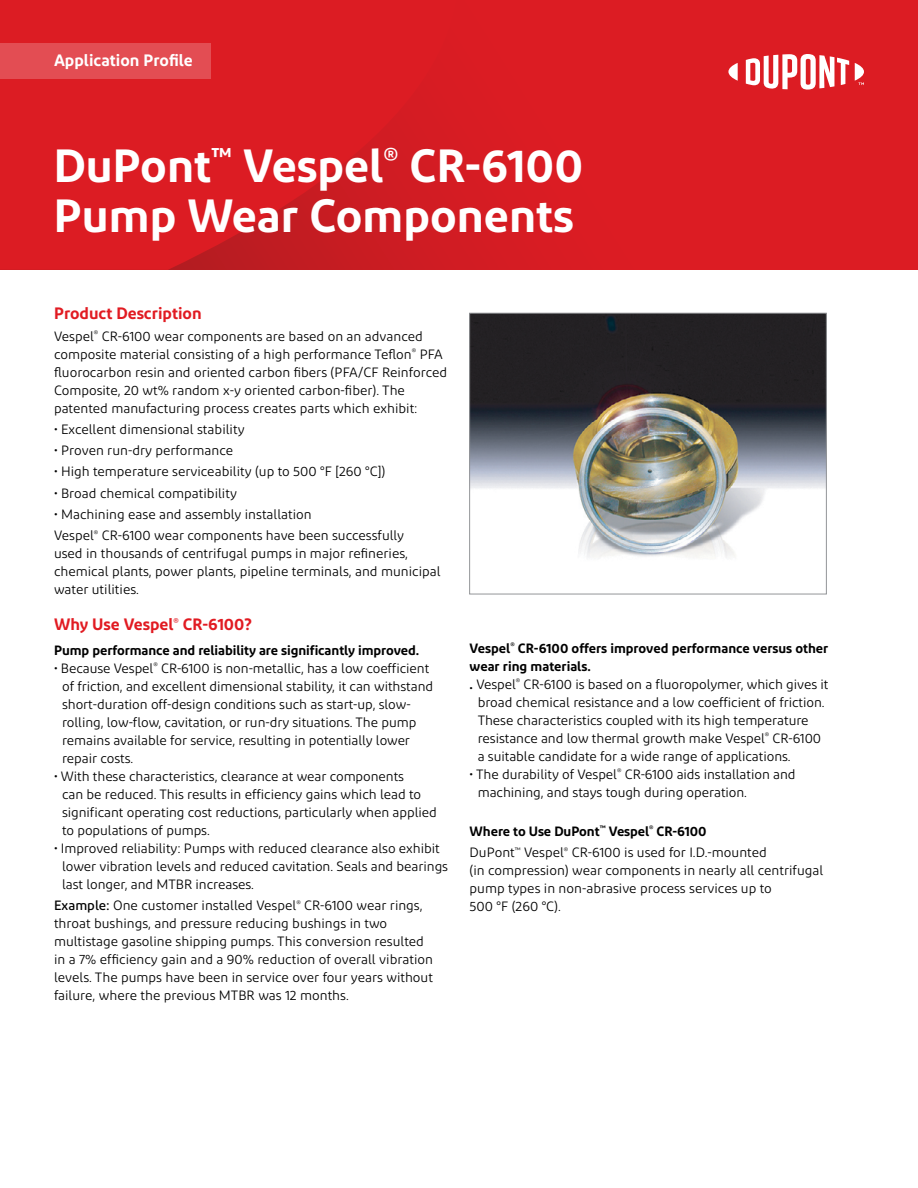
<style>
.page{position:relative;width:918px;height:1188px;background:#fff}
.page>*{position:absolute;margin:0;border:0;box-sizing:border-box;transform-origin:0 0}
.Main_headline{font:600 46.5px/49.5px "Diodrum";color:#fff}
.Body_headline{font:600 16.5px "Diodrum";color:#e11b22}
.t1{font:600 16.5px "Diodrum";color:#fff}
.Body_text_9_12{font:600 16.5px "Diodrum";color:#e11b22}
.Body_text_9_12-2{font:13.5px/18px "Diodrum";color:#000}
.Bullet_9_12{font:13.5px/18px "Diodrum";letter-spacing:-.005em;color:#000}
.Bullet_9_12-2{font:600 13.5px "Diodrum";letter-spacing:-.005em;color:#000}
.Body_text_9_12-3{font:600 13.5px/18px "Diodrum";color:#000}
.s1{font-weight:500}
.s2{font-weight:600}
</style>
<div class="page">
<div style="left:0;top:0;width:918px;height:270px;background:#dc1c23"></div>
<svg style="left:0;top:78px;width:459px;height:192px"></svg>
<svg style="left:728px;top:63px;width:10px;height:18px"></svg>
<svg style="left:746px;top:54px;width:103px;height:36px"></svg>
<svg style="left:855px;top:63px;width:9px;height:22px"></svg>
<div style="left:0;top:43px;width:211px;height:35px;background:#e34d53"></div>
<img style="left:471px;top:315px;width:354px;height:243px">
<div style="left:469px;top:313px;width:358px;height:281px;border:1px solid #939598"></div>
<p class="t1" style="left:54px;top:50px;width:140px">Application Profile</p>
<p class="Main_headline" style="left:54px;top:140px;width:531px">DuPont<sup>™</sup> Vespel<sup>®</sup> CR-6100<br>Pump Wear Components</p>
<p class="Body_text_9_12" style="left:54px;top:303px;width:149px">Product Description</p>
<p class="Body_text_9_12-2" style="left:54px;top:327px;width:395px">Vespel<sup>®</sup> CR-6100 wear components are based on an advanced composite material consisting of a high performance Teflon<sup>®</sup> PFA fluorocarbon resin and oriented carbon fibers (PFA/CF Reinforced Composite, 20 wt% random x-y oriented carbon-fiber). The patented manufacturing process creates parts which exhibit:</p>
<p class="Body_text_9_12-2" style="left:54px;top:420px;width:192px">• Excellent dimensional stability</p>
<p class="Body_text_9_12-2" style="left:54px;top:441px;width:181px">• Proven run-dry performance</p>
<p class="Body_text_9_12-2" style="left:54px;top:462px;width:333px">• High temperature serviceability (up to 500 °F [260 °C])</p>
<p class="Body_text_9_12-2" style="left:54px;top:484px;width:184px">• Broad chemical compatibility</p>
<p class="Body_text_9_12-2" style="left:54px;top:505px;width:259px">• Machining ease and assembly installation</p>
<p class="Body_text_9_12-2" style="left:54px;top:526px;width:388px">Vespel<sup>®</sup> CR-6100 wear components have been successfully<br>used in thousands of centrifugal pumps in major refineries, chemical plants, power plants, pipeline terminals, and municipal water utilities.</p>
<p class="Body_headline" style="left:54px;top:614px;width:200px">Why Use Vespel<sup>®</sup> CR-6100?</p>
<p class="Bullet_9_12-2" style="left:54px;top:641px;width:367px">Pump performance and reliability are significantly improved.</p>
<p class="Bullet_9_12" style="left:62px;top:659px;width:373px;text-indent:-8px">• Because Vespel<sup>®</sup> CR-6100 is non-metallic, has a low coefficient of friction, and excellent dimensional stability, it can withstand short-duration off-design conditions such as start-up, slow&shy;rolling, low-flow, cavitation, or run-dry situations. The pump remains available for service, resulting in potentially lower repair costs.</p>
<p class="Bullet_9_12" style="left:62px;top:767px;width:376px;text-indent:-8px">• With these characteristics, clearance at wear components<br>can be reduced. This results in efficiency gains which lead to significant operating cost reductions, particularly when applied to populations of pumps.</p>
<p class="Bullet_9_12" style="left:62px;top:839px;width:387px;text-indent:-8px">• Improved reliability: Pumps with reduced clearance also exhibit lower vibration levels and reduced cavitation. Seals and bearings last longer, and MTBR increases.</p>
<p class="Body_text_9_12-2" style="left:54px;top:896px;width:381px"><span class="s1">Example:</span> One customer installed Vespel<sup>®</sup> CR-6100 wear rings, throat bushings, and pressure reducing bushings in two multistage gasoline shipping pumps. This conversion resulted in a 7% efficiency gain and a 90% reduction of overall vibration levels. The pumps have been in service over four years without failure, where the previous MTBR was 12 months.</p>
<p class="Body_text_9_12-3" style="left:470px;top:639px;width:360px">Vespel<sup>®</sup> CR-6100 offers improved performance versus other wear ring materials.</p>
<p class="Bullet_9_12" style="left:478px;top:675px;width:352px;text-indent:-8px"><span class="s2">.</span> Vespel<sup>®</sup> CR-6100 is based on a fluoropolymer, which gives it broad chemical resistance and a low coefficient of friction.<br>These characteristics coupled with its high temperature resistance and low thermal growth make Vespel<sup>®</sup> CR-6100 a suitable candidate for a wide range of applications.</p>
<p class="Bullet_9_12" style="left:478px;top:765px;width:319px;text-indent:-8px">• The durability of Vespel<sup>®</sup> CR-6100 aids installation and machining, and stays tough during operation.</p>
<p class="Bullet_9_12-2" style="left:470px;top:823px;width:239px">Where to Use DuPont<sup>™</sup> Vespel<sup>®</sup> CR-6100</p>
<p class="Body_text_9_12-2" style="left:470px;top:843px;width:355px">DuPont<sup>™</sup> Vespel<sup>®</sup> CR-6100 is used for I.D.-mounted<br>(in compression) wear components in nearly all centrifugal pump types in non-abrasive process services up to<br>500 °F (260 °C).</p>
</div>
